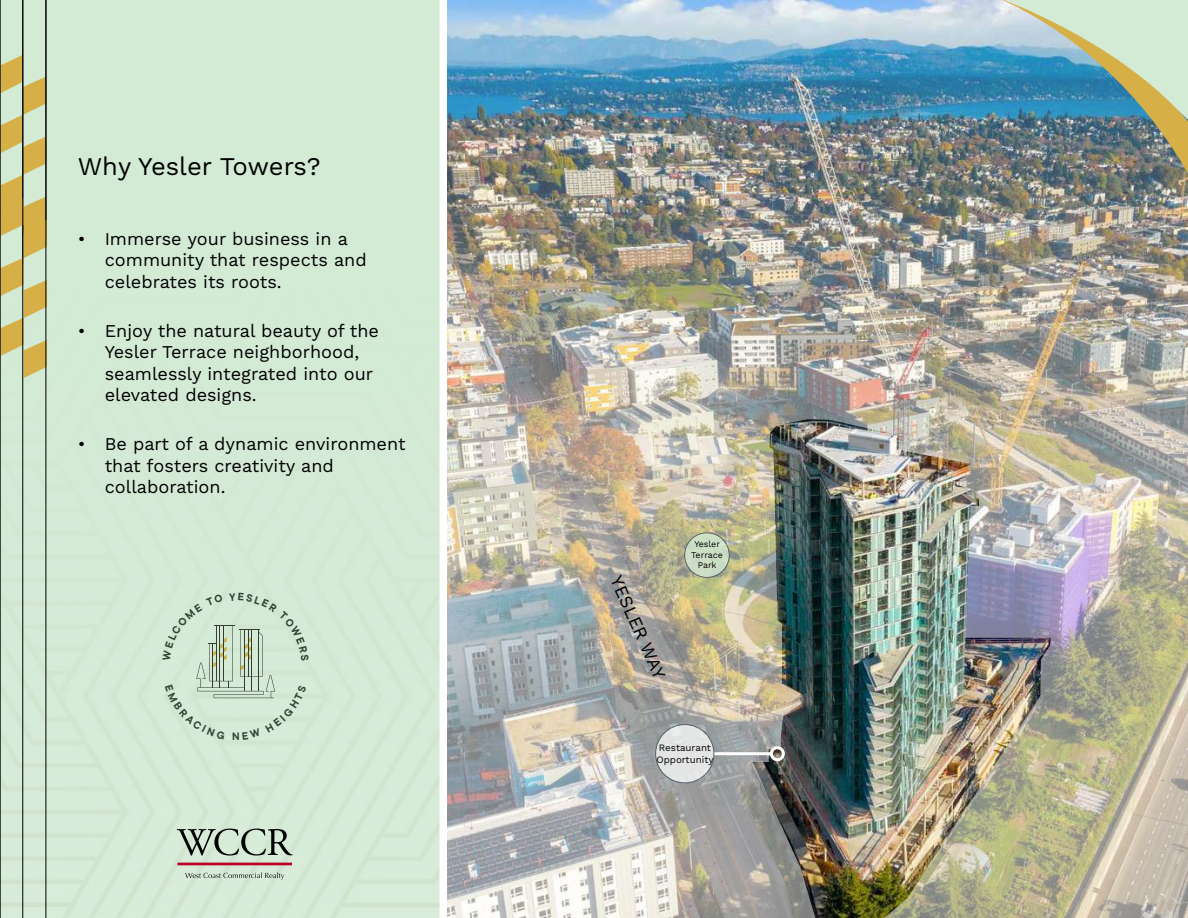
<style>
.page{position:relative;width:1188px;height:918px;background:#fff}
.page>*{position:absolute;margin:0;border:0;box-sizing:border-box;transform-origin:0 0}
.t1{font:25.5px "Work Sans";letter-spacing:-.005em;color:#000}
.t2{font:18px/21.6px "Work Sans";color:#000}
.t3{font:9.75px/12px "Work Sans";color:#000}
.t4{font:8.85px/10.6px "Work Sans";color:#000;text-align:center}
</style>
<div class="page">
<div style="left:1px;top:0;width:439px;height:918px;background:#d3ead5"></div>
<hr style="left:46px;top:0;width:1px;height:918px;background:#000">
<svg style="left:1px;top:55px;width:46px;height:323px;background:#c8c186"></svg>
<hr style="left:0;top:0;width:1px;height:918px;background:#000">
<hr style="left:23px;top:0;width:1px;height:918px;background:#000">
<img style="left:447px;top:0;width:741px;height:918px">
<img style="left:905px;top:0;width:283px;height:245px">
<svg style="left:177px;top:829px;width:116px;height:27px;background:#a2b1a2"></svg>
<hr style="left:177px;top:863px;width:115px;height:2px;background:#be0027">
<svg style="left:185px;top:872px;width:99px;height:8px"></svg>
<div style="left:685px;top:533px;width:44px;height:44px;background:#cddec5;border-radius:50%"></div>
<div style="left:684px;top:532px;width:46px;height:46px;border:1px solid #3f4b59;border-radius:50%"></div>
<hr style="left:714px;top:752px;width:57px;height:3px;background:#fff">
<div style="left:770px;top:746px;width:15px;height:15px;border:3px solid #fff;border-radius:50%"></div>
<div style="left:656px;top:725px;width:58px;height:58px;background:#e4e5e5;border-radius:50%"></div>
<div style="left:655px;top:724px;width:59px;height:59px;border:1px solid #3f4b59;border-radius:50%"></div>
<div style="left:162px;top:593px;width:147px;height:147px;background:#d5ebd7"></div>
<h1 class="t1" style="left:78px;top:151px;width:244px">Why Yesler Towers?</h1>
<p class="t2" style="left:105px;top:229px;width:263px;text-indent:-27px">• Immerse your business in a community that respects and celebrates its roots.</p>
<p class="t2" style="left:105px;top:320px;width:276px;text-indent:-27px">• Enjoy the natural beauty of the<br>Yesler Terrace neighborhood, seamlessly integrated into our elevated designs.</p>
<p class="t2" style="left:105px;top:434px;width:302px;text-indent:-27px">• Be part of a dynamic environment that fosters creativity and collaboration.</p>
<p class="t2" style="left:625px;top:573px;width:112px;rotate:66deg">YESLER WAY</p>
<p class="t4" style="left:691px;top:539px;width:33px">Yesler<br>Terrace<br>Park</p>
<p class="t3" style="left:656px;top:742px;width:59px">Restaurant<br>Opportunity</p>
</div>
